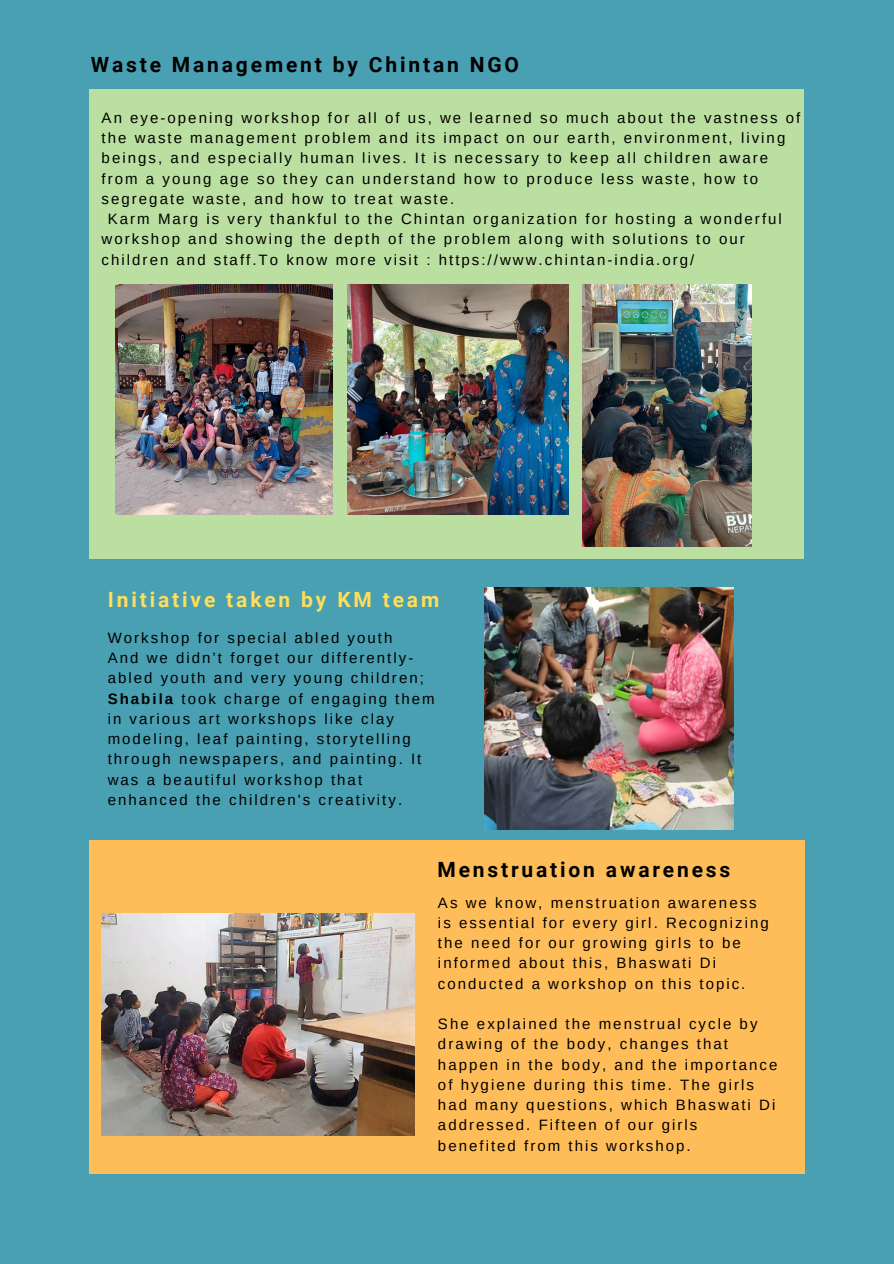
<style>
.page{position:relative;width:894px;height:1264px;background:#fff}
.page>*{position:absolute;margin:0;border:0;box-sizing:border-box;transform-origin:0 0}
.t1{font:700 21px "Roboto";letter-spacing:.135em;color:#000}
.t2{font:700 21px "Roboto";letter-spacing:.135em;color:#ffde59}
.t3{font:15px/20.2px "Arimo";letter-spacing:.135em;color:#000}
.s1{font-weight:700}
</style>
<div class="page">
<div style="left:0;top:0;width:893px;height:1263px;background:#49a0b2"></div>
<div style="left:89px;top:89px;width:714px;height:470px;background:#bbdfa0"></div>
<img style="left:116px;top:284px;width:217px;height:230px">
<img style="left:582px;top:284px;width:169px;height:263px">
<img style="left:347px;top:284px;width:221px;height:230px">
<div style="left:89px;top:840px;width:715px;height:334px;background:#ffbd59"></div>
<img style="left:484px;top:587px;width:249px;height:242px">
<img style="left:102px;top:913px;width:312px;height:222px">
<p class="t1" style="left:91px;top:53px;width:429px">Waste Management by Chintan NGO</p>
<p class="t3" style="left:102px;top:107px;width:700px">An eye-opening workshop for all of us, we learned so much about the vastness of the waste management problem and its impact on our earth, environment, living beings, and especially human lives. It is necessary to keep all children aware from a young age so they can understand how to produce less waste, how to segregate waste, and how to treat waste.</p>
<h1 class="t3" style="left:102px;top:209px;width:681px;text-indent:6px">Karm Marg is very thankful to the Chintan organization for hosting a wonderful workshop and showing the depth of the problem along with solutions to our children and staff.To know more visit : https://www.chintan-india.org/</h1>
<p class="t2" style="left:108px;top:587px;width:333px">Initiative taken by KM team</p>
<p class="t3" style="left:108px;top:627px;width:286px">Workshop for special abled youth</p>
<p class="t3" style="left:108px;top:648px;width:328px">And we didn’t forget our differently&shy;abled youth and very young children; <span class="s1">Shabila</span> took charge of engaging them in various art workshops like clay modeling, leaf painting, storytelling through newspapers, and painting. It was a beautiful workshop that enhanced the children's creativity.</p>
<h1 class="t1" style="left:437px;top:857px;width:294px">Menstruation awareness</h1>
<p class="t3" style="left:438px;top:892px;width:332px">As we know, menstruation awareness is essential for every girl. Recognizing the need for our growing girls to be informed about this, Bhaswati Di conducted a workshop on this topic.</p>
<p class="t3" style="left:438px;top:1013px;width:341px">She explained the menstrual cycle by drawing of the body, changes that happen in the body, and the importance of hygiene during this time. The girls had many questions, which Bhaswati Di addressed. Fifteen of our girls benefited from this workshop.</p>
</div>
